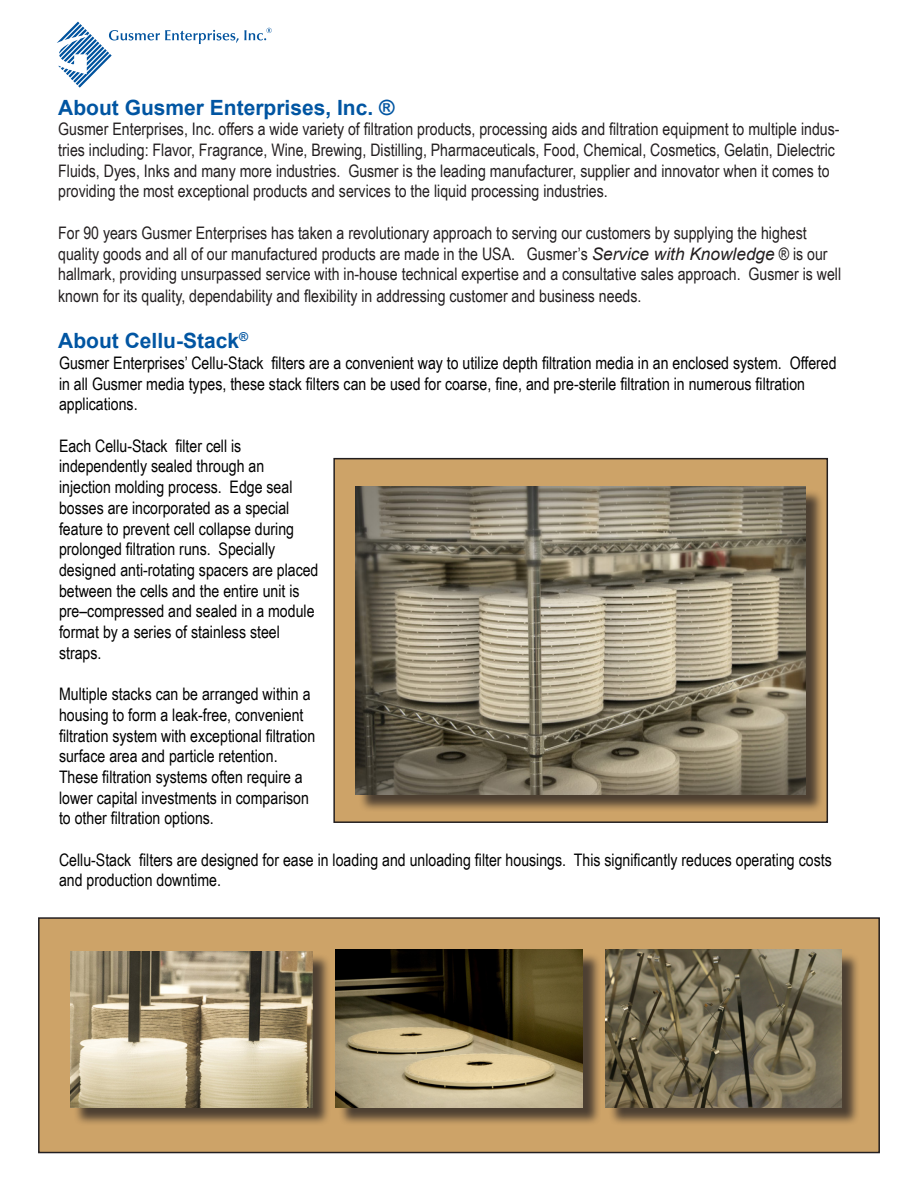
<style>
.page{position:relative;width:918px;height:1188px;background:#fff}
.page>*{position:absolute;margin:0;border:0;box-sizing:border-box;transform-origin:0 0}
.t1{font:700 21px "Arial";color:#0155a2}
.t2{font:17.25px/20.7px "Arial Narrow";color:#000}
.t3{font:17.25px/20.7px "Arial Narrow";color:#231f20}
.s1{font-family:"Arial";font-style:italic}
</style>
<div class="page">
<svg style="left:57px;top:22px;width:215px;height:66px"></svg>
<div style="left:334px;top:459px;width:493px;height:363px;background:#cda368"></div>
<div style="left:333px;top:458px;width:495px;height:365px;border:2px solid #231f20"></div>
<div style="left:358px;top:489px;width:466px;height:324px;background:#231f20;opacity:.75"></div>
<img style="left:356px;top:487px;width:450px;height:307px">
<div style="left:39px;top:918px;width:840px;height:235px;background:#cda368"></div>
<div style="left:38px;top:917px;width:842px;height:236px;border:2px solid #231f20"></div>
<div style="left:73px;top:954px;width:258px;height:172px;background:#231f20;opacity:.75"></div>
<img style="left:71px;top:951px;width:242px;height:156px">
<div style="left:338px;top:952px;width:263px;height:174px;background:#231f20;opacity:.75"></div>
<img style="left:335px;top:950px;width:248px;height:157px">
<div style="left:608px;top:952px;width:252px;height:174px;background:#231f20;opacity:.75"></div>
<img style="left:605px;top:950px;width:236px;height:157px">
<p class="t1" style="left:58px;top:92px;width:338px">About Gusmer Enterprises, Inc. ®</p>
<p class="t3" style="left:58px;top:118px;width:783px">Gusmer Enterprises, Inc. offers a wide variety of filtration products, processing aids and filtration equipment to multiple indus&shy;tries including: Flavor, Fragrance, Wine, Brewing, Distilling, Pharmaceuticals, Food, Chemical, Cosmetics, Gelatin, Dielectric Fluids, Dyes, Inks and many more industries. Gusmer is the leading manufacturer, supplier and innovator when it comes to providing the most exceptional products and services to the liquid processing industries.</p>
<p class="t3" style="left:58px;top:222px;width:785px">For 90 years Gusmer Enterprises has taken a revolutionary approach to serving our customers by supplying the highest quality goods and all of our manufactured products are made in the USA. Gusmer’s <span class="s1">Service with Knowledge</span> ® is our hallmark, providing unsurpassed service with in-house technical expertise and a consultative sales approach. Gusmer is well known for its quality, dependability and flexibility in addressing customer and business needs.</p>
<p class="t1" style="left:58px;top:326px;width:191px">About Cellu-Stack<sup>®</sup></p>
<p class="t2" style="left:59px;top:352px;width:779px">Gusmer Enterprises’ Cellu-Stack filters are a convenient way to utilize depth filtration media in an enclosed system. Offered in all Gusmer media types, these stack filters can be used for coarse, fine, and pre-sterile filtration in numerous filtration applications.</p>
<p class="t2" style="left:59px;top:435px;width:261px">Each Cellu-Stack filter cell is independently sealed through an injection molding process. Edge seal bosses are incorporated as a special feature to prevent cell collapse during prolonged filtration runs. Specially designed anti-rotating spacers are placed between the cells and the entire unit is pre–compressed and sealed in a module format by a series of stainless steel straps.</p>
<p class="t2" style="left:59px;top:683px;width:258px">Multiple stacks can be arranged within a housing to form a leak-free, convenient filtration system with exceptional filtration surface area and particle retention.<br>These filtration systems often require a lower capital investments in comparison to other filtration options.</p>
<p class="t2" style="left:59px;top:849px;width:774px">Cellu-Stack filters are designed for ease in loading and unloading filter housings. This significantly reduces operating costs and production downtime.</p>
</div>
